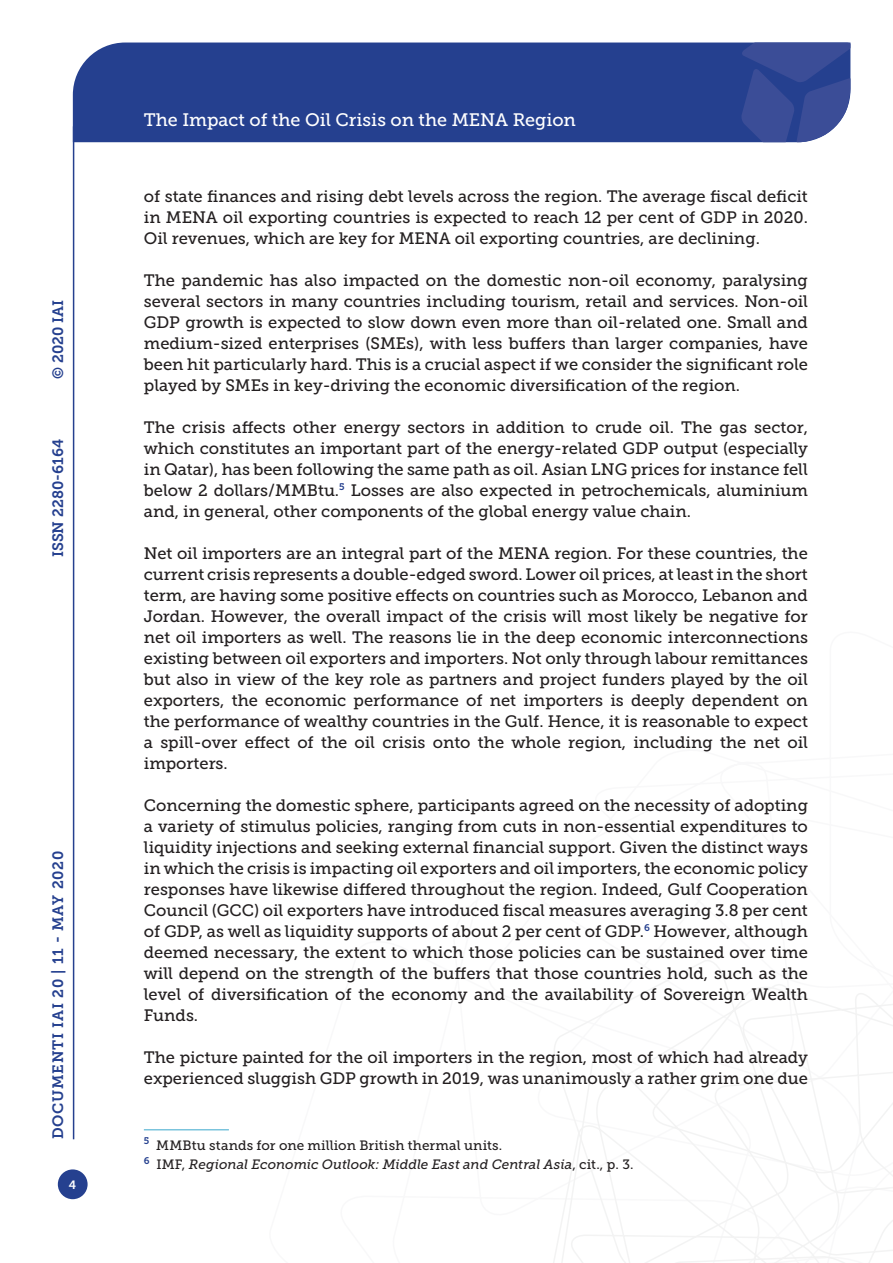
<style>
.page{position:relative;width:893px;height:1263px;background:#fff}
.page>*{position:absolute;margin:0;border:0;box-sizing:border-box;transform-origin:0 0}
.t1{font:18px "Museo Slab 500";color:#fff}
.Testo{font:16.5px/21px "Museo Slab 500";color:#231f20;text-align:justify}
.t2{font:15px "Museo Slab 700";letter-spacing:.05em;color:#25408f}
.t3{font:15px "Museo Slab 700";color:#25408f}
.Nota{font:italic 13.5px "Museo Slab 500";color:#231f20}
.Nota-2{font:13.5px "Museo Slab 500";letter-spacing:.01em;color:#231f20}
.t4{font:12px "Museo Slab 700";color:#fff}
.s1{font-style:normal}
</style>
<div class="page">
<svg style="left:553px;top:960px;width:340px;height:303px"></svg>
<div style="left:73px;top:43px;width:668px;height:99px;background:#25408f"></div>
<svg style="left:741px;top:43px;width:109px;height:99px;background:#3f529a"></svg>
<div style="left:58px;top:1169px;width:30px;height:30px;background:#25408f;border-radius:50%"></div>
<hr style="left:73px;top:126px;width:1px;height:1013px;background:#25408f">
<hr style="left:144px;top:1129px;width:85px;height:1px;background:#39a7cc">
<p class="t2" style="left:50px;top:379px;width:80px;rotate:-90deg">© 2020 IAI</p>
<p class="t3" style="left:50px;top:557px;width:120px;rotate:-90deg">ISSN 2280-6164</p>
<p class="t2" style="left:50px;top:1139px;width:290px;rotate:-90deg">DOCUMENTI IAI 20 | 11 - MAY 2020</p>
<p class="t4" style="left:69px;top:1178px;width:9px">4</p>
<p class="t1" style="left:144px;top:110px;width:434px">The Impact of the Oil Crisis on the MENA Region</p>
<p class="Testo" style="left:144px;top:186px;width:666px">of state finances and rising debt levels across the region. The average fiscal deficit in MENA oil exporting countries is expected to reach 12 per cent of GDP in 2020.<br>Oil revenues, which are key for MENA oil exporting countries, are declining.</p>
<p class="Testo" style="left:144px;top:270px;width:666px">The pandemic has also impacted on the domestic non-oil economy, paralysing several sectors in many countries including tourism, retail and services. Non-oil GDP growth is expected to slow down even more than oil-related one. Small and medium-sized enterprises (SMEs), with less buffers than larger companies, have been hit particularly hard. This is a crucial aspect if we consider the significant role played by SMEs in key-driving the economic diversification of the region.</p>
<p class="Testo" style="left:144px;top:417px;width:666px">The crisis affects other energy sectors in addition to crude oil. The gas sector, which constitutes an important part of the energy-related GDP output (especially in Qatar), has been following the same path as oil. Asian LNG prices for instance fell below 2 dollars/MMBtu.<sup>5</sup> Losses are also expected in petrochemicals, aluminium and, in general, other components of the global energy value chain.</p>
<p class="Testo" style="left:144px;top:543px;width:666px">Net oil importers are an integral part of the MENA region. For these countries, the current crisis represents a double-edged sword. Lower oil prices, at least in the short term, are having some positive effects on countries such as Morocco, Lebanon and Jordan. However, the overall impact of the crisis will most likely be negative for net oil importers as well. The reasons lie in the deep economic interconnections existing between oil exporters and importers. Not only through labour remittances but also in view of the key role as partners and project funders played by the oil exporters, the economic performance of net importers is deeply dependent on the performance of wealthy countries in the Gulf. Hence, it is reasonable to expect a spill-over effect of the oil crisis onto the whole region, including the net oil importers.</p>
<p class="Testo" style="left:144px;top:795px;width:666px">Concerning the domestic sphere, participants agreed on the necessity of adopting a variety of stimulus policies, ranging from cuts in non-essential expenditures to liquidity injections and seeking external financial support. Given the distinct ways in which the crisis is impacting oil exporters and oil importers, the economic policy responses have likewise differed throughout the region. Indeed, Gulf Cooperation Council (GCC) oil exporters have introduced fiscal measures averaging 3.8 per cent of GDP, as well as liquidity supports of about 2 per cent of GDP.<sup>6</sup> However, although deemed necessary, the extent to which those policies can be sustained over time will depend on the strength of the buffers that those countries hold, such as the level of diversification of the economy and the availability of Sovereign Wealth Funds.</p>
<p class="Testo" style="left:144px;top:1047px;width:666px">The picture painted for the oil importers in the region, most of which had already experienced sluggish GDP growth in 2019, was unanimously a rather grim one due</p>
<p class="Nota-2" style="left:144px;top:1137px;width:360px"><sup>5</sup> MMBtu stands for one million British thermal units.</p>
<p class="Nota" style="left:144px;top:1157px;width:491px"><sup>6</sup> <span class="s1">IMF,</span> Regional Economic Outlook: Middle East and Central Asia<span class="s1">, cit., p. 3.</span></p>
</div>
